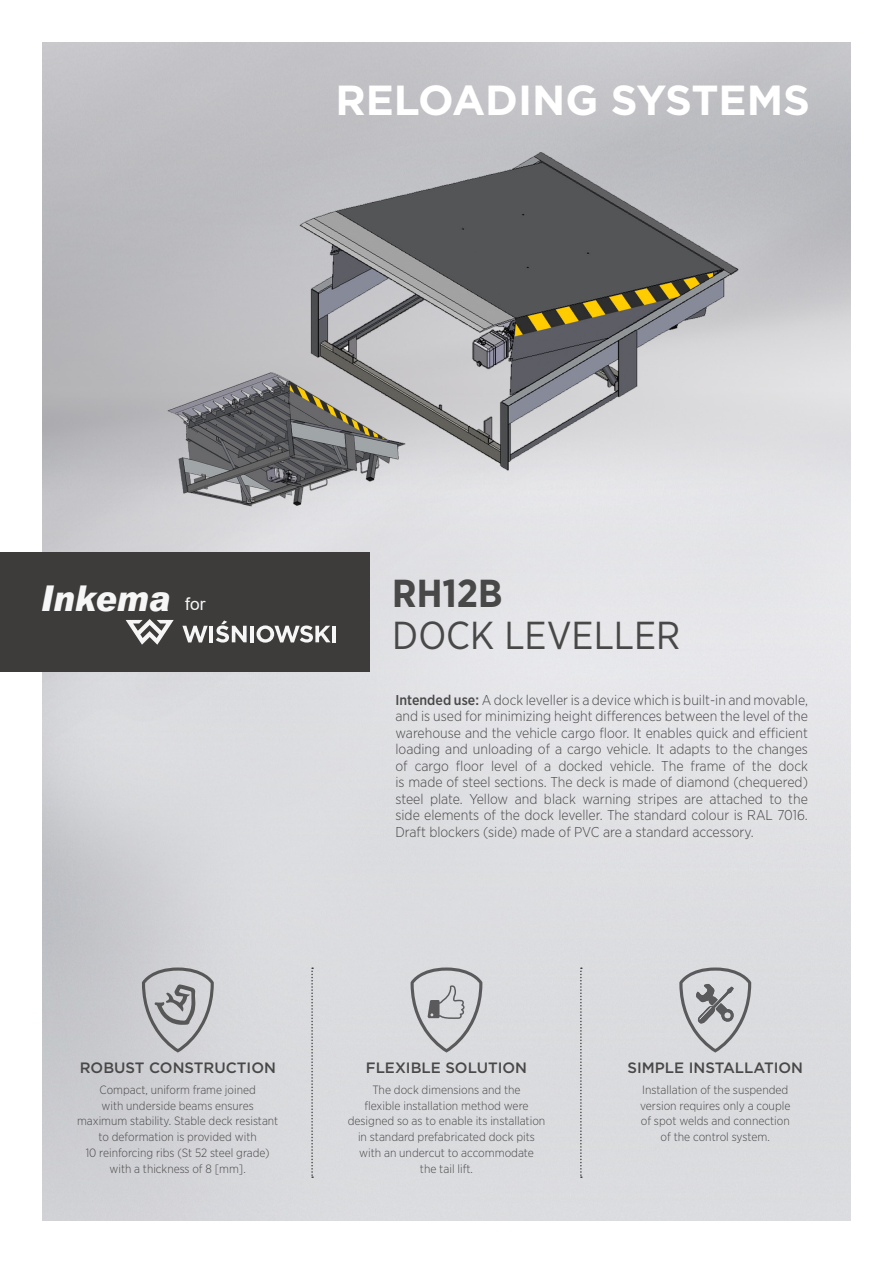
<style>
.page{position:relative;width:893px;height:1263px;background:#fff}
.page>*{position:absolute;margin:0;border:0;box-sizing:border-box;transform-origin:0 0}
.t1{font:700 42px "Gotham";color:#fff}
.t2{font:39px "Gotham Narrow";color:#494848}
.t3{font:700 39px "Gotham Narrow";color:#494848}
.t4{font:italic 900 35.55px "Arial";color:#f6f6f6;scale:.9 1}
.t5{font:500 15px "Gotham";color:#494848}
.t6{font:300 14.25px/16.5px "Gotham Narrow";color:#494848;text-align:justify}
.t7{font:300 12px/15.8px "Gotham Narrow";color:#494848;text-align:center}
.s1{font-weight:400;font-style:normal;font-size:17.25px}
.s2{font-weight:500}
</style>
<div class="page">
<img style="left:0;top:42px;width:851px;height:596px">
<div style="left:0;top:553px;width:370px;height:119px;background:#3d3c3b"></div>
<svg style="left:182px;top:626px;width:26px;height:16px"></svg>
<hr style="left:209px;top:626px;width:4px;height:16px;background:#f6f6f6">
<svg style="left:216px;top:620px;width:31px;height:22px"></svg>
<hr style="left:250px;top:626px;width:4px;height:16px;background:#f6f6f6">
<svg style="left:256px;top:625px;width:75px;height:18px"></svg>
<hr style="left:332px;top:626px;width:4px;height:16px;background:#f6f6f6">
<svg style="left:126px;top:619px;width:48px;height:26px"></svg>
<svg style="left:311px;top:967px;width:2px;height:211px"></svg>
<svg style="left:580px;top:967px;width:2px;height:211px"></svg>
<svg style="left:411px;top:967px;width:71px;height:85px;background:#c4c4c8"></svg>
<svg style="left:142px;top:967px;width:72px;height:85px;background:#b7b7ba"></svg>
<svg style="left:679px;top:967px;width:72px;height:85px;background:#bdbec1"></svg>
<h1 class="t1" style="left:335px;top:72px;width:476px">RELOADING SYSTEMS</h1>
<h3 class="t4" style="left:41px;top:576px;width:185px">Inkema <span class="s1">for</span></h3>
<h2 class="t3" style="left:392px;top:568px;width:112px">RH12B</h2>
<h2 class="t2" style="left:392px;top:611px;width:290px">DOCK LEVELLER</h2>
<p class="t6" style="left:395px;top:691px;width:414px"><span class="s2">Intended use:</span> A dock leveller is a device which is built-in and movable, and is used for minimizing height differences between the level of the warehouse and the vehicle cargo floor. It enables quick and efficient loading and unloading of a cargo vehicle. It adapts to the changes of cargo floor level of a docked vehicle. The frame of the dock is made of steel sections. The deck is made of diamond (chequered) steel plate. Yellow and black warning stripes are attached to the side elements of the dock leveller. The standard colour is RAL 7016.<br>Draft blockers (side) made of PVC are a standard accessory.</p>
<p class="t5" style="left:80px;top:1058px;width:198px">ROBUST CONSTRUCTION</p>
<p class="t7" style="left:77px;top:1081px;width:203px">Compact, uniform frame joined<br>with underside beams ensures maximum stability. Stable deck resistant to deformation is provided with<br>10 reinforcing ribs (St 52 steel grade) with a thickness of 8 [mm].</p>
<p class="t5" style="left:366px;top:1058px;width:163px">FLEXIBLE SOLUTION</p>
<p class="t7" style="left:348px;top:1081px;width:199px">The dock dimensions and the<br>flexible installation method were designed so as to enable its installation in standard prefabricated dock pits with an undercut to accommodate<br>the tail lift.</p>
<p class="t5" style="left:627px;top:1058px;width:177px">SIMPLE INSTALLATION</p>
<p class="t7" style="left:640px;top:1081px;width:152px">Installation of the suspended version requires only a couple of spot welds and connection of the control system.</p>
</div>
